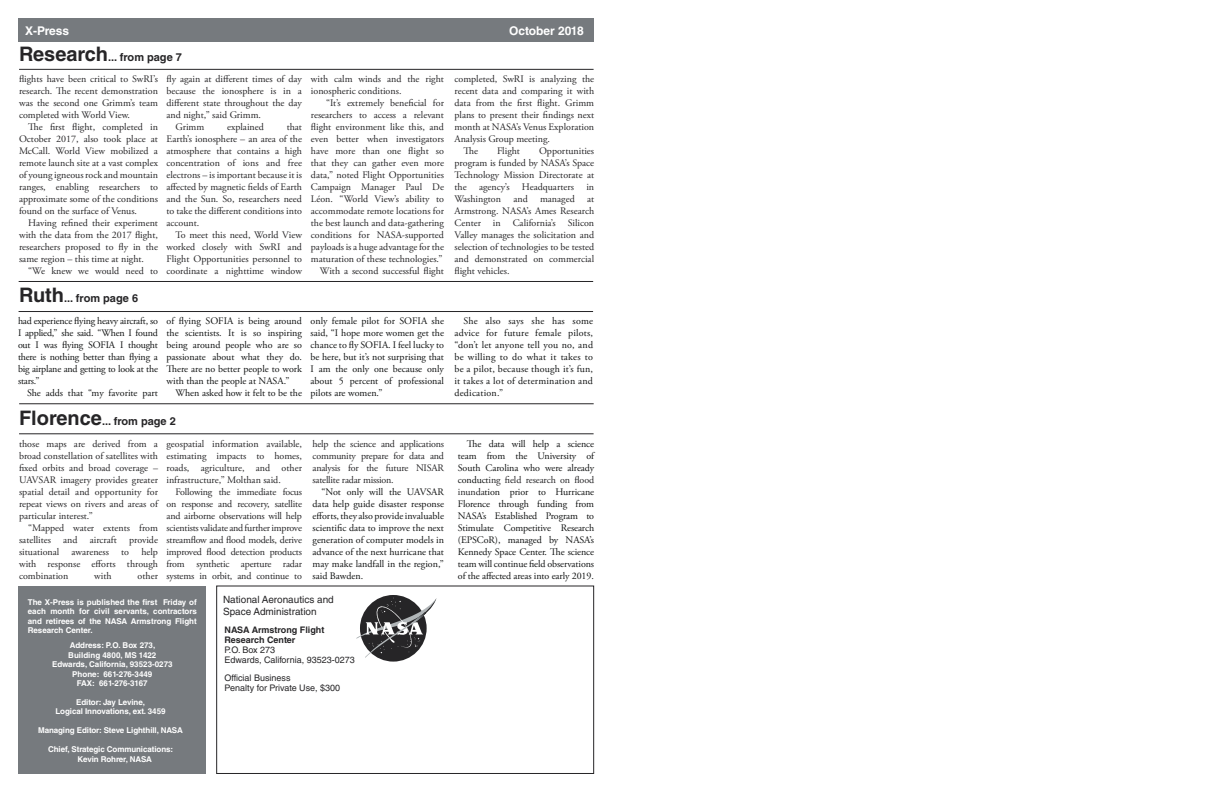
<style>
.page{position:relative;width:1224px;height:792px;background:#fff}
.page>*{position:absolute;margin:0;border:0;box-sizing:border-box;transform-origin:0 0}
.t1{font:700 12px "Helvetica LT Std";color:#fff}
.t2{font:700 11px "Helvetica LT Std";color:#262527}
.t3{font:10px/12px "Adobe Garamond Pro";color:#262527;text-align:justify}
.t4{font:10px/12px "Adobe Garamond Pro";color:#111313;text-align:justify}
.t5{font:10px/12px "Helvetica LT Std";color:#262527}
.t6{font:9px "Helvetica LT Std";color:#262527}
.t7{font:700 9px/10px "Helvetica LT Std";color:#262527}
.t8{font:700 8px/9.5px "Helvetica LT Std";letter-spacing:-.01em;color:#fff;text-align:justify}
.s1{font-size:20px}
.s2{color:#262527}
</style>
<div class="page">
<div style="left:18px;top:18px;width:576px;height:24px;background:#767a7e"></div>
<div style="left:216px;top:586px;width:378px;height:188px;border:1px solid #262527"></div>
<div style="left:18px;top:586px;width:188px;height:188px;background:#767a7e"></div>
<svg style="left:360px;top:595px;width:67px;height:67px"></svg>
<svg style="left:356px;top:598px;width:80px;height:60px"></svg>
<hr style="left:19px;top:69px;width:575px;height:1px;background:#262527">
<hr style="left:19px;top:403px;width:575px;height:1px;background:#262527">
<hr style="left:19px;top:433px;width:575px;height:1px;background:#262527">
<hr style="left:19px;top:281px;width:574px;height:1px;background:#262527">
<hr style="left:19px;top:311px;width:574px;height:1px;background:#262527">
<p class="t1" style="left:25px;top:23px;width:46px">X-Press</p>
<p class="t1" style="left:509px;top:23px;width:76px">October 2018</p>
<p class="t2" style="left:19px;top:50px;width:164px"><span class="s1">Research</span>... from page 7</p>
<p class="t3" style="left:19px;top:73px;width:140px">flights have been critical to SwRI’s research. The recent demonstration was the second one Grimm’s team completed with World View.</p>
<p class="t3" style="left:19px;top:121px;width:140px;text-indent:9px">The first flight, completed in October 2017, also took place at McCall. World View mobilized a remote launch site at a vast complex of young igneous rock and mountain ranges, enabling researchers to approximate some of the conditions found on the surface of Venus.</p>
<p class="t3" style="left:19px;top:217px;width:140px;text-indent:9px">Having refined their experiment with the data from the 2017 flight, researchers proposed to fly in the same region – this time at night.</p>
<p class="t3" style="left:28px;top:265px;width:131px">“We knew we would need to</p>
<p class="t2" style="left:19px;top:292px;width:121px"><span class="s1">Ruth</span>... from page 6</p>
<p class="t4" style="left:18px;top:315px;width:142px">had experience flying heavy aircraft, so I applied,” she said. “When I found out I was flying SOFIA I thought there is nothing better than flying a big airplane and getting to look at the stars.”</p>
<p class="t4" style="left:27px;top:387px;width:133px">She adds that “my favorite part</p>
<p class="t3" style="left:166px;top:73px;width:137px">fly again at different times of day because the ionosphere is in a different state throughout the day and night,” said Grimm.</p>
<p class="t3" style="left:176px;top:121px;width:30px">Grimm</p>
<p class="t3" style="left:227px;top:121px;width:38px">explained</p>
<p class="t3" style="left:166px;top:121px;width:137px;text-indent:120px">that Earth’s ionosphere – an area of the atmosphere that contains a high concentration of ions and free electrons – is important because it is affected by magnetic fields of Earth and the Sun. So, researchers need to take the different conditions into account.</p>
<p class="t3" style="left:166px;top:229px;width:137px;text-indent:9px">To meet this need, World View worked closely with SwRI and Flight Opportunities personnel to coordinate a nighttime window</p>
<p class="t4" style="left:166px;top:315px;width:137px">of flying SOFIA is being around the scientists. It is so inspiring being around people who are so passionate about what they do.<br>There are no better people to work with than the people at NASA.”</p>
<p class="t4" style="left:176px;top:387px;width:128px">When asked how it felt to be the</p>
<p class="t2" style="left:19px;top:415px;width:158px"><span class="s1">Florence</span>... from page 2</p>
<p class="t3" style="left:19px;top:438px;width:140px">those maps are derived from a broad constellation of satellites with fixed orbits and broad coverage – UAVSAR imagery provides greater spatial detail and opportunity for repeat views on rivers and areas of particular interest.”</p>
<p class="t3" style="left:19px;top:522px;width:140px;text-indent:9px">“Mapped water extents from satellites and aircraft provide situational awareness to help with response efforts through combination</p>
<p class="t3" style="left:166px;top:438px;width:137px">geospatial information available, estimating impacts to homes, roads, agriculture, and other infrastructure,” Molthan said.</p>
<p class="t3" style="left:166px;top:486px;width:137px;text-indent:9px">Following the immediate focus on response and recovery, satellite and airborne observations will help scientists validate and further improve streamflow and flood models, derive improved flood detection products from synthetic aperture radar systems in orbit, and continue to</p>
<p class="t3" style="left:94px;top:570px;width:19px">with</p>
<p class="t3" style="left:138px;top:570px;width:22px">other</p>
<p class="t3" style="left:311px;top:73px;width:135px">with calm winds and the right ionospheric conditions.</p>
<p class="t3" style="left:311px;top:97px;width:135px;text-indent:15px">“It’s extremely beneficial for researchers to access a relevant flight environment like this, and even better when investigators have more than one flight so that they can gather even more data,” noted Flight Opportunities Campaign Manager Paul De Léon. “World View’s ability to accommodate remote locations for the best launch and data-gathering conditions for NASA-supported payloads is a huge advantage for the maturation of these technologies.”</p>
<p class="t3" style="left:320px;top:265px;width:126px">With a second successful flight</p>
<p class="t3" style="left:454px;top:73px;width:141px">completed, SwRI is analyzing the recent data and comparing it with data from the first flight. Grimm plans to present their findings next month at NASA’s Venus Exploration Analysis Group meeting.</p>
<p class="t3" style="left:464px;top:145px;width:16px">The</p>
<p class="t3" style="left:497px;top:145px;width:24px">Flight</p>
<p class="t3" style="left:454px;top:145px;width:141px;text-indent:85px">Opportunities program is funded by NASA’s Space Technology Mission Directorate at the agency’s Headquarters in Washington and managed at Armstrong. NASA’s Ames Research Center in California’s Silicon Valley manages the solicitation and selection of technologies to be tested and demonstrated on commercial flight vehicles.</p>
<p class="t4" style="left:311px;top:315px;width:135px">only female pilot for SOFIA she said, “I hope more women get the chance to fly SOFIA. I feel lucky to be here, but it’s not surprising that I am the only one because only about 5 percent of professional pilots are women.”</p>
<p class="t4" style="left:454px;top:315px;width:140px;text-indent:9px">She also says she has some advice for future female pilots, “don’t let anyone tell you no, and be willing to do what it takes to be a pilot, because though it’s fun, it takes a lot of determination and dedication.”</p>
<p class="t3" style="left:313px;top:438px;width:133px">help the science and applications community prepare for data and analysis for the future NISAR satellite radar mission.</p>
<p class="t4" style="left:313px;top:486px;width:133px;text-indent:9px">“Not only will the UAVSAR data help guide disaster response efforts, they also provide invaluable scientific data to improve the next generation of computer models in advance of the next hurricane that may make landfall in the region,” said Bawden.</p>
<p class="t4" style="left:458px;top:438px;width:138px;text-indent:9px">The data will help a science team from the University of South Carolina who were already conduct<span class="s2">ing field research on flood inunda</span>tion prior to Hurricane Florence through funding from NASA’s Established Program to Stimulate Competitive Research (EPSCoR), managed by NASA’s Kennedy Space Center. The science team will continue field observations of the affected areas into early 2019.</p>
<p class="t8" style="left:28px;top:597px;width:171px">The X-Press is published the first Friday of each month for civil servants, contractors and retirees of the NASA Armstrong Flight Research Center.</p>
<p class="t8" style="left:70px;top:641px;width:87px">Address: P.O. Box 273,</p>
<p class="t8" style="left:68px;top:650px;width:90px">Building 4800, MS 1422</p>
<p class="t8" style="left:52px;top:660px;width:122px">Edwards, California, 93523-0273</p>
<p class="t8" style="left:72px;top:669px;width:82px">Phone: 661-276-3449</p>
<p class="t8" style="left:77px;top:679px;width:72px">FAX: 661-276-3167</p>
<p class="t8" style="left:76px;top:697px;width:70px">Editor: Jay Levine,</p>
<p class="t8" style="left:56px;top:707px;width:111px">Logical Innovations, ext. 3459</p>
<p class="t8" style="left:38px;top:726px;width:146px">Managing Editor: Steve Lighthill, NASA</p>
<p class="t8" style="left:48px;top:745px;width:127px">Chief, Strategic Communications:</p>
<p class="t8" style="left:78px;top:754px;width:76px">Kevin Rohrer, NASA</p>
<p class="t5" style="left:223px;top:594px;width:112px">National Aeronautics and<br>Space Administration</p>
<p class="t7" style="left:225px;top:625px;width:101px">NASA Armstrong Flight<br>Research Center</p>
<p class="t6" style="left:225px;top:645px;width:52px">P.O. Box 273</p>
<p class="t6" style="left:225px;top:655px;width:132px">Edwards, California, 93523-0273</p>
<p class="t6" style="left:225px;top:673px;width:68px">Official Business</p>
<p class="t6" style="left:225px;top:683px;width:117px">Penalty for Private Use, $300</p>
</div>
